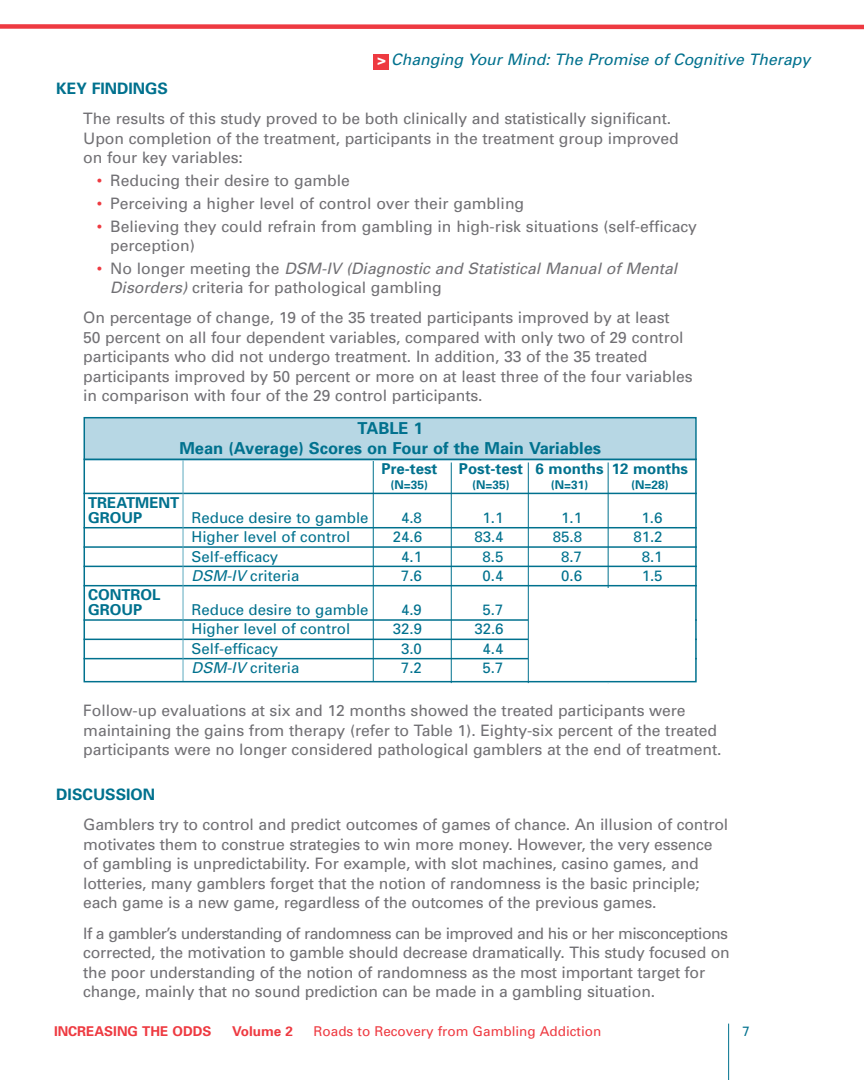
<style>
.page{position:relative;width:864px;height:1080px;background:#fff}
.page>*{position:absolute;margin:0;border:0;box-sizing:border-box;transform-origin:0 0}
.t1{font:700 16.5px/19.8px "Univers";color:#00718e;text-align:center}
.t2{font:15.75px/19.5px "Univers";letter-spacing:-.005em;color:#717074}
.t3{font:italic 15.75px/18.8px "Univers";color:#717074}
.t4{font:italic 15.75px "Univers";color:#00718e}
.t5{font:700 15.75px "Univers";color:#00718e}
.t6{font:15px "Univers";color:#00718e}
.t7{font:700 15px/15px "Univers";color:#00718e}
.t8{font:13.5px "Univers";color:#ee3a41}
.t9{font:700 13.5px "Univers";color:#ee3a41}
.t10{font:13.5px "Univers";color:#00718e}
.t11{font:700 12px "Univers";color:#00718e}
.s1{font-weight:700;font-style:normal;color:#fff}
.s2{color:#ee3a41}
.s3{font-style:normal;color:#ee3a41}
.s4{font-style:normal}
.s5{font-style:italic}
</style>
<div class="page">
<svg style="left:0;top:24px;width:864px;height:6px;background:#f26a70"></svg>
<hr style="left:728px;top:1024px;width:1px;height:56px;background:#00718e">
<div style="left:373px;top:54px;width:16px;height:16px;background:#ee3a41"></div>
<div style="left:84px;top:417px;width:611px;height:43px;background:#b7d7e4"></div>
<hr style="left:84px;top:459px;width:613px;height:1px;background:#00718e">
<hr style="left:84px;top:493px;width:613px;height:1px;background:#00718e">
<hr style="left:84px;top:527px;width:613px;height:1px;background:#00718e">
<hr style="left:84px;top:546px;width:613px;height:2px;background:#00718e">
<hr style="left:84px;top:566px;width:613px;height:1px;background:#00718e">
<hr style="left:84px;top:585px;width:613px;height:1px;background:#00718e">
<hr style="left:84px;top:619px;width:613px;height:2px;background:#00718e">
<hr style="left:84px;top:639px;width:613px;height:1px;background:#00718e">
<hr style="left:84px;top:658px;width:613px;height:1px;background:#00718e">
<hr style="left:183px;top:460px;width:1px;height:221px;background:#5caac0">
<hr style="left:451px;top:462px;width:1px;height:221px;background:#00718e">
<hr style="left:373px;top:461px;width:1px;height:221px;background:#00718e">
<hr style="left:608px;top:462px;width:1px;height:221px;background:#00718e">
<div style="left:528px;top:588px;width:167px;height:94px;background:#fff"></div>
<div style="left:84px;top:417px;width:613px;height:265px;border:2px solid #00718e"></div>
<hr style="left:528px;top:462px;width:1px;height:221px;background:#00718e">
<p class="t4" style="left:377px;top:54px;width:434px"><span class="s1">&gt;</span> Changing Your Mind: The Promise of Cognitive Therapy</p>
<p class="t5" style="left:56px;top:82px;width:113px">KEY FINDINGS</p>
<p class="t2" style="left:83px;top:110px;width:597px">The results of this study proved to be both clinically and statistically significant.<br>Upon completion of the treatment, participants in the treatment group improved on four key variables:</p>
<p class="t2" style="left:97px;top:172px;width:255px"><span class="s2">•</span> Reducing their desire to gamble</p>
<p class="t2" style="left:97px;top:195px;width:429px"><span class="s2">•</span> Perceiving a higher level of control over their gambling</p>
<p class="t2" style="left:110px;top:219px;width:588px;line-height:18.8px;text-indent:-13px"><span class="s2">•</span> Believing they could refrain from gambling in high-risk situations (self-efficacy perception)</p>
<p class="t3" style="left:110px;top:261px;width:568px;text-indent:-14px"><span class="s3">•</span> <span class="s4">No longer meeting the</span> DSM-IV (Diagnostic and Statistical Manual of Mental<br>Disorders) <span class="s4">criteria for pathological gambling</span></p>
<p class="t2" style="left:83px;top:309px;width:611px">On percentage of change, 19 of the 35 treated participants improved by at least<br>50 percent on all four dependent variables, compared with only two of 29 control participants who did not undergo treatment. In addition, 33 of the 35 treated participants improved by 50 percent or more on at least three of the four variables in comparison with four of the 29 control participants.</p>
<p class="t1" style="left:179px;top:420px;width:423px">TABLE 1<br>Mean (Average) Scores on Four of the Main Variables</p>
<p class="t7" style="left:382px;top:462px;width:57px">Pre-test</p>
<p class="t7" style="left:459px;top:462px;width:231px">Post-test 6 months 12 months</p>
<p class="t11" style="left:391px;top:480px;width:39px">(N=35)</p>
<p class="t11" style="left:472px;top:480px;width:39px">(N=35)</p>
<p class="t11" style="left:551px;top:480px;width:39px">(N=31)</p>
<p class="t11" style="left:631px;top:480px;width:39px">(N=28)</p>
<p class="t7" style="left:88px;top:496px;width:93px">TREATMENT<br>GROUP</p>
<p class="t7" style="left:88px;top:589px;width:74px">CONTROL<br>GROUP</p>
<p class="t6" style="left:192px;top:512px;width:179px">Reduce desire to gamble</p>
<p class="t6" style="left:401px;top:512px;width:22px">4.8</p>
<p class="t6" style="left:483px;top:512px;width:22px">1.1</p>
<p class="t6" style="left:561px;top:512px;width:22px">1.1</p>
<p class="t6" style="left:642px;top:512px;width:22px">1.6</p>
<p class="t6" style="left:192px;top:531px;width:160px">Higher level of control</p>
<p class="t6" style="left:393px;top:531px;width:31px">24.6</p>
<p class="t6" style="left:474px;top:531px;width:31px">83.4</p>
<p class="t6" style="left:553px;top:531px;width:31px">85.8</p>
<p class="t6" style="left:633px;top:531px;width:31px">81.2</p>
<p class="t6" style="left:192px;top:551px;width:88px">Self-efficacy</p>
<p class="t6" style="left:401px;top:551px;width:22px">4.1</p>
<p class="t6" style="left:483px;top:551px;width:22px">8.5</p>
<p class="t6" style="left:561px;top:551px;width:22px">8.7</p>
<p class="t6" style="left:642px;top:551px;width:22px">8.1</p>
<p class="t6" style="left:192px;top:570px;width:109px"><span class="s5">DSM-IV</span> criteria</p>
<p class="t6" style="left:401px;top:570px;width:22px">7.6</p>
<p class="t6" style="left:483px;top:570px;width:22px">0.4</p>
<p class="t6" style="left:561px;top:570px;width:22px">0.6</p>
<p class="t6" style="left:642px;top:570px;width:22px">1.5</p>
<p class="t6" style="left:192px;top:604px;width:179px">Reduce desire to gamble</p>
<p class="t6" style="left:401px;top:604px;width:22px">4.9</p>
<p class="t6" style="left:483px;top:604px;width:22px">5.7</p>
<p class="t6" style="left:192px;top:624px;width:160px">Higher level of control</p>
<p class="t6" style="left:393px;top:624px;width:31px">32.9</p>
<p class="t6" style="left:474px;top:624px;width:31px">32.6</p>
<p class="t6" style="left:192px;top:643px;width:88px">Self-efficacy</p>
<p class="t6" style="left:401px;top:643px;width:22px">3.0</p>
<p class="t6" style="left:483px;top:643px;width:22px">4.4</p>
<p class="t6" style="left:192px;top:662px;width:109px"><span class="s5">DSM-IV</span> criteria</p>
<p class="t6" style="left:401px;top:662px;width:22px">7.2</p>
<p class="t6" style="left:483px;top:662px;width:22px">5.7</p>
<p class="t2" style="left:83px;top:703px;width:640px">Follow-up evaluations at six and 12 months showed the treated participants were maintaining the gains from therapy (refer to Table 1). Eighty-six percent of the treated participants were no longer considered pathological gamblers at the end of treatment.</p>
<p class="t5" style="left:56px;top:789px;width:100px">DISCUSSION</p>
<p class="t2" style="left:83px;top:817px;width:646px">Gamblers try to control and predict outcomes of games of chance. An illusion of control motivates them to construe strategies to win more money. However, the very essence of gambling is unpredictability. For example, with slot machines, casino games, and lotteries, many gamblers forget that the notion of randomness is the basic principle; each game is a new game, regardless of the outcomes of the previous games.</p>
<p class="t2" style="left:83px;top:925px;width:648px">If a gambler’s understanding of randomness can be improved and his or her misconceptions corrected, the motivation to gamble should decrease dramatically. This study focused on the poor understanding of the notion of randomness as the most important target for change, mainly that no sound prediction can be made in a gambling situation.</p>
<p class="t9" style="left:54px;top:1026px;width:159px">INCREASING THE ODDS</p>
<p class="t9" style="left:232px;top:1026px;width:62px">Volume 2</p>
<p class="t8" style="left:314px;top:1026px;width:289px">Roads to Recovery from Gambling Addiction</p>
<p class="t10" style="left:742px;top:1026px;width:9px">7</p>
</div>
